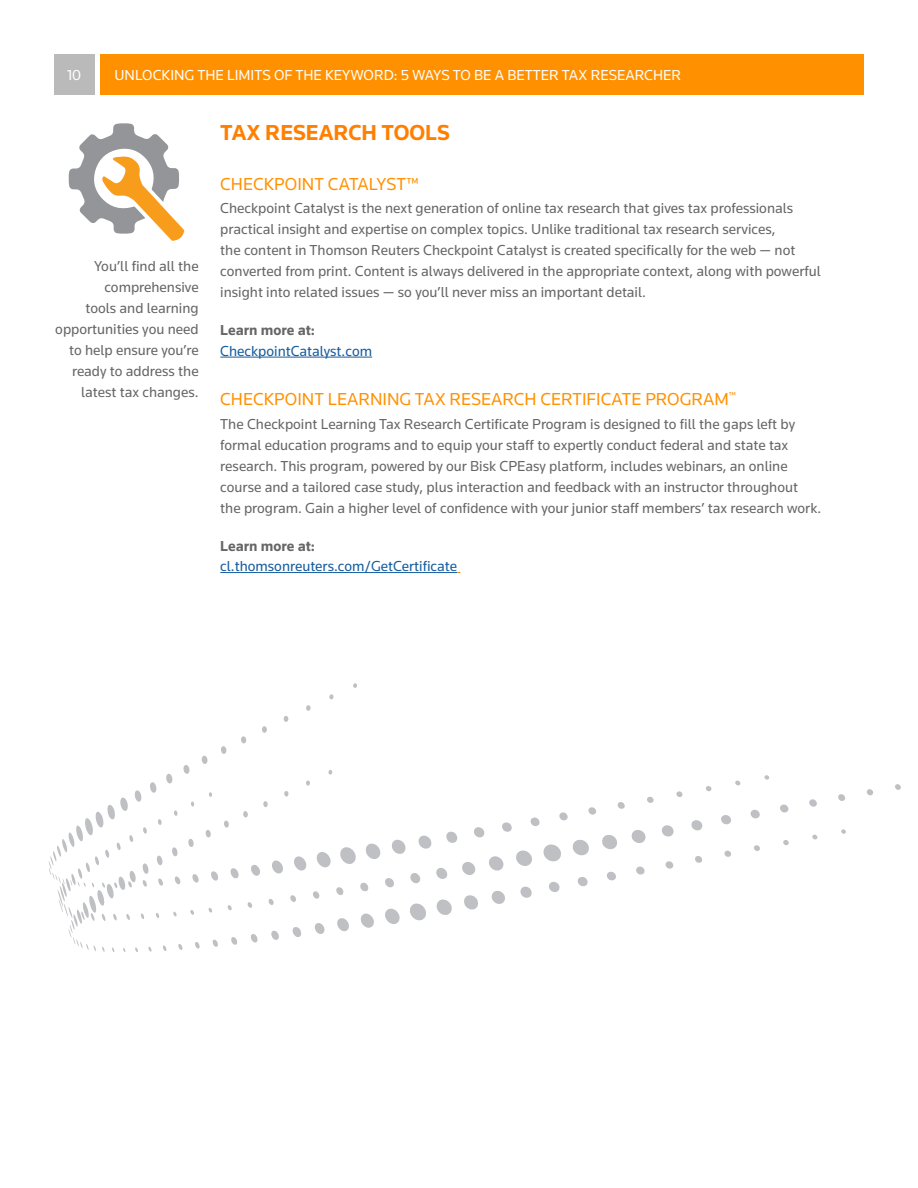
<style>
.page{position:relative;width:918px;height:1188px;background:#fff}
.page>*{position:absolute;margin:0;border:0;box-sizing:border-box;transform-origin:0 0}
.Section_Title{font:700 22.5px "Knowledge";color:#ff8000}
.Research_Tool_Name{font:18px "Knowledge";color:#ff9100}
.Body_Copy{font:15px/21px "Knowledge";color:#666}
.t1{font:15px "Knowledge";color:#fff}
.Research_Tool_Hyperl{font:15px "Knowledge";color:#175d9e}
.Leran_More_At{font:700 15px "Knowledge";color:#666}
</style>
<div class="page">
<div style="left:101px;top:54px;width:763px;height:40px;background:#ff9100"></div>
<div style="left:54px;top:54px;width:40px;height:40px;background:#bababa"></div>
<hr style="left:220px;top:357px;width:152px;height:1px;background:#175d9e">
<hr style="left:220px;top:572px;width:237px;height:1px;background:#175d9e">
<svg style="left:68px;top:123px;width:116px;height:118px"></svg>
<svg style="left:48px;top:683px;width:853px;height:269px"></svg>
<p class="t1" style="left:67px;top:66px;width:16px">10</p>
<p class="t1" style="left:114px;top:66px;width:568px">UNLOCKING THE LIMITS OF THE KEYWORD: 5 WAYS TO BE A BETTER TAX RESEARCHER</p>
<p class="Body_Copy" style="left:55px;top:255px;width:145px;text-align:right">You’ll find all the comprehensive<br>tools and learning opportunities you need to help ensure you’re ready to address the latest tax changes.</p>
<p class="Section_Title" style="left:220px;top:119px;width:231px">TAX RESEARCH TOOLS</p>
<p class="Research_Tool_Name" style="left:220px;top:173px;width:200px">CHECKPOINT CATALYST™</p>
<p class="Body_Copy" style="left:220px;top:197px;width:602px">Checkpoint Catalyst is the next generation of online tax research that gives tax professionals practical insight and expertise on complex topics. Unlike traditional tax research services,<br>the content in Thomson Reuters Checkpoint Catalyst is created specifically for the web — not converted from print. Content is always delivered in the appropriate context, along with powerful insight into related issues — so you’ll never miss an important detail.</p>
<p class="Leran_More_At" style="left:220px;top:321px;width:96px">Learn more at:</p>
<p class="Research_Tool_Hyperl" style="left:220px;top:341px;width:153px">CheckpointCatalyst.com</p>
<p class="Research_Tool_Name" style="left:220px;top:388px;width:517px">CHECKPOINT LEARNING TAX RESEARCH CERTIFICATE PROGRAM<sup>™</sup></p>
<p class="Body_Copy" style="left:220px;top:413px;width:602px">The Checkpoint Learning Tax Research Certificate Program is designed to fill the gaps left by formal education programs and to equip your staff to expertly conduct federal and state tax research. This program, powered by our Bisk CPEasy platform, includes webinars, an online course and a tailored case study, plus interaction and feedback with an instructor throughout the program. Gain a higher level of confidence with your junior staff members’ tax research work.</p>
<p class="Leran_More_At" style="left:220px;top:537px;width:96px">Learn more at:</p>
<p class="Research_Tool_Hyperl" style="left:220px;top:557px;width:238px">cl.thomsonreuters.com/GetCertificate</p>
</div>
